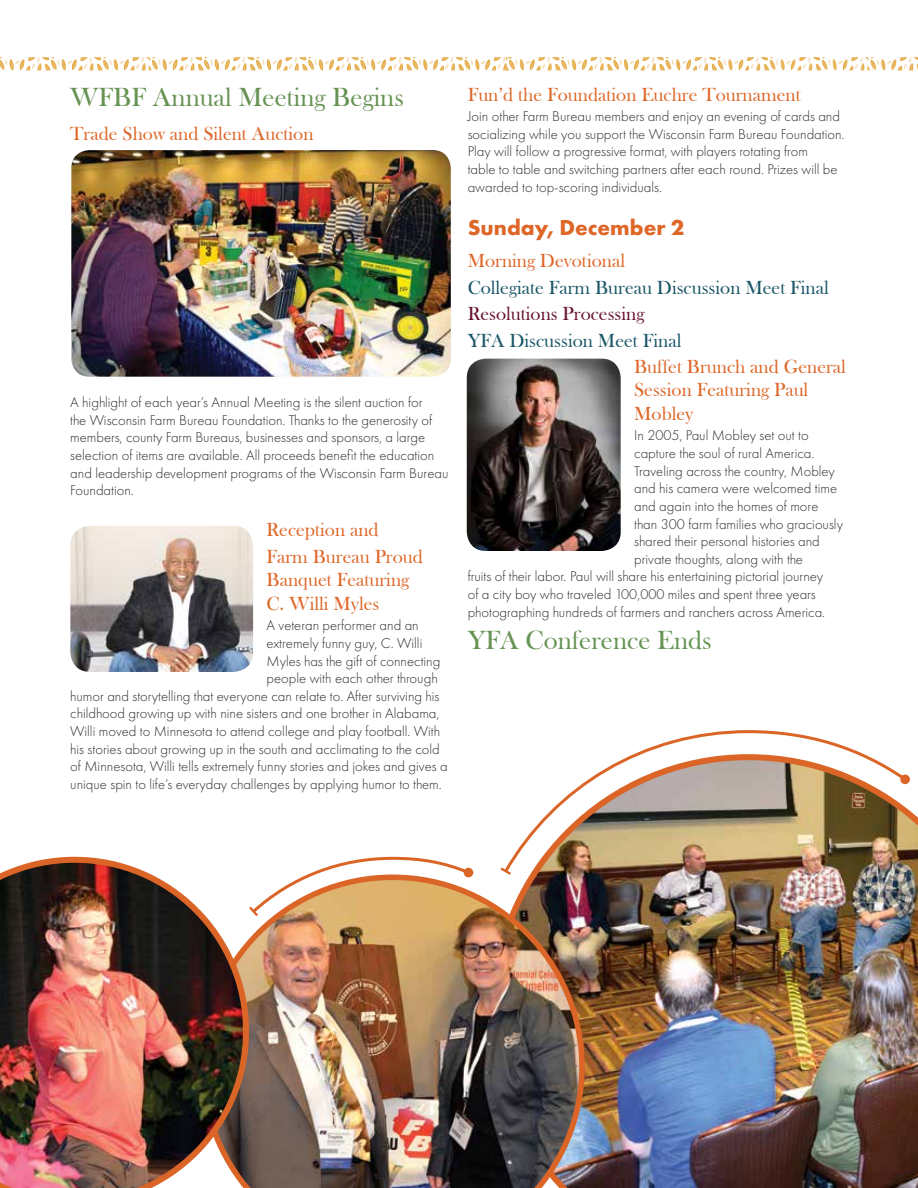
<style>
.page{position:relative;width:918px;height:1188px;background:#fff}
.page>*{position:absolute;margin:0;border:0;box-sizing:border-box;transform-origin:0 0}
.t1{font:27px "Bask Old Face";color:#669353}
.t2{font:700 22.5px "Futura PT";color:#de6728}
.t3{font:19.5px/23.4px "Bask Old Face";color:#de6728}
.t4{font:19.5px "Bask Old Face";color:#1a5667}
.t5{font:19.5px "Bask Old Face";color:#681233}
.t6{font:300 14.7px/17.7px "Futura PT";color:#322b29}
</style>
<div class="page">
<img style="left:51px;top:57px;width:98px;height:6px">
<img style="left:413px;top:57px;width:97px;height:6px">
<img style="left:770px;top:57px;width:97px;height:6px">
<img style="left:867px;top:57px;width:51px;height:14px">
<img style="left:467px;top:359px;width:154px;height:192px">
<img style="left:71px;top:150px;width:380px;height:227px">
<img style="left:70px;top:526px;width:183px;height:146px">
<img style="left:585px;top:776px;width:333px;height:412px">
<img style="left:249px;top:875px;width:336px;height:313px">
<img style="left:0;top:857px;width:249px;height:331px">
<svg style="left:247px;top:856px;width:225px;height:63px"></svg>
<img style="left:507px;top:730px;width:402px;height:145px">
<div style="left:900px;top:775px;width:10px;height:9px;background:#db6527;border-radius:50%"></div>
<svg style="left:498px;top:865px;width:16px;height:12px"></svg>
<h1 class="t1" style="left:70px;top:82px;width:335px">WFBF Annual Meeting Begins</h1>
<h3 class="t3" style="left:70px;top:122px;width:245px">Trade Show and Silent Auction</h3>
<p class="t6" style="left:70px;top:394px;width:380px">A highlight of each year’s Annual Meeting is the silent auction for<br>the Wisconsin Farm Bureau Foundation. Thanks to the generosity of members, county Farm Bureaus, businesses and sponsors, a large selection of items are available. All proceeds benefit the education and leadership development programs of the Wisconsin Farm Bureau Foundation.</p>
<h3 class="t3" style="left:267px;top:517px;width:158px;line-height:26.4px">Reception and<br>Farm Bureau Proud</h3>
<h3 class="t3" style="left:267px;top:568px;width:144px">Banquet Featuring<br>C. Willi Myles</h3>
<p class="t6" style="left:267px;top:617px;width:154px">A veteran performer and an</p>
<p class="t6" style="left:267px;top:634px;width:157px">extremely funny guy, C. Willi</p>
<p class="t6" style="left:267px;top:652px;width:175px">Myles has the gift of connecting</p>
<p class="t6" style="left:267px;top:670px;width:173px">people with each other through</p>
<p class="t6" style="left:70px;top:687px;width:371px">humor and storytelling that everyone can relate to. After surviving his</p>
<p class="t6" style="left:70px;top:705px;width:371px">childhood growing up with nine sisters and one brother in Alabama,</p>
<p class="t6" style="left:70px;top:722px;width:372px">Willi moved to Minnesota to attend college and play football. With</p>
<p class="t6" style="left:70px;top:740px;width:371px">his stories about growing up in the south and acclimating to the cold</p>
<p class="t6" style="left:70px;top:758px;width:379px">of Minnesota, Willi tells extremely funny stories and jokes and gives a</p>
<p class="t6" style="left:70px;top:775px;width:373px">unique spin to life’s everyday challenges by applying humor to them.</p>
<h3 class="t3" style="left:468px;top:83px;width:335px">Fun’d the Foundation Euchre Tournament</h3>
<p class="t6" style="left:468px;top:108px;width:378px">Join other Farm Bureau members and enjoy an evening of cards and socializing while you support the Wisconsin Farm Bureau Foundation.<br>Play will follow a progressive format, with players rotating from<br>table to table and switching partners after each round. Prizes will be awarded to top-scoring individuals.</p>
<h2 class="t2" style="left:468px;top:213px;width:218px">Sunday, December 2</h2>
<h3 class="t3" style="left:468px;top:250px;width:159px">Morning Devotional</h3>
<h3 class="t4" style="left:468px;top:277px;width:363px">Collegiate Farm Bureau Discussion Meet Final</h3>
<h3 class="t5" style="left:468px;top:303px;width:178px">Resolutions Processing</h3>
<h3 class="t4" style="left:468px;top:329px;width:215px">YFA Discussion Meet Final</h3>
<h3 class="t3" style="left:634px;top:355px;width:213px">Buffet Brunch and General<br>Session Featuring Paul<br>Mobley</h3>
<p class="t6" style="left:634px;top:427px;width:176px">In 2005, Paul Mobley set out to</p>
<p class="t6" style="left:634px;top:444px;width:182px">capture the soul of rural America.</p>
<p class="t6" style="left:634px;top:462px;width:202px">Traveling across the country, Mobley</p>
<p class="t6" style="left:634px;top:480px;width:205px">and his camera were welcomed time</p>
<p class="t6" style="left:634px;top:497px;width:186px">and again into the homes of more</p>
<p class="t6" style="left:634px;top:515px;width:210px">than 300 farm families who graciously</p>
<p class="t6" style="left:634px;top:533px;width:187px">shared their personal histories and</p>
<p class="t6" style="left:634px;top:550px;width:170px">private thoughts, along with the</p>
<p class="t6" style="left:468px;top:568px;width:357px">fruits of their labor. Paul will share his entertaining pictorial journey</p>
<p class="t6" style="left:468px;top:585px;width:350px">of a city boy who traveled 100,000 miles and spent three years</p>
<p class="t6" style="left:468px;top:603px;width:359px">photographing hundreds of farmers and ranchers across America.</p>
<h1 class="t1" style="left:468px;top:625px;width:246px">YFA Conference Ends</h1>
</div>
